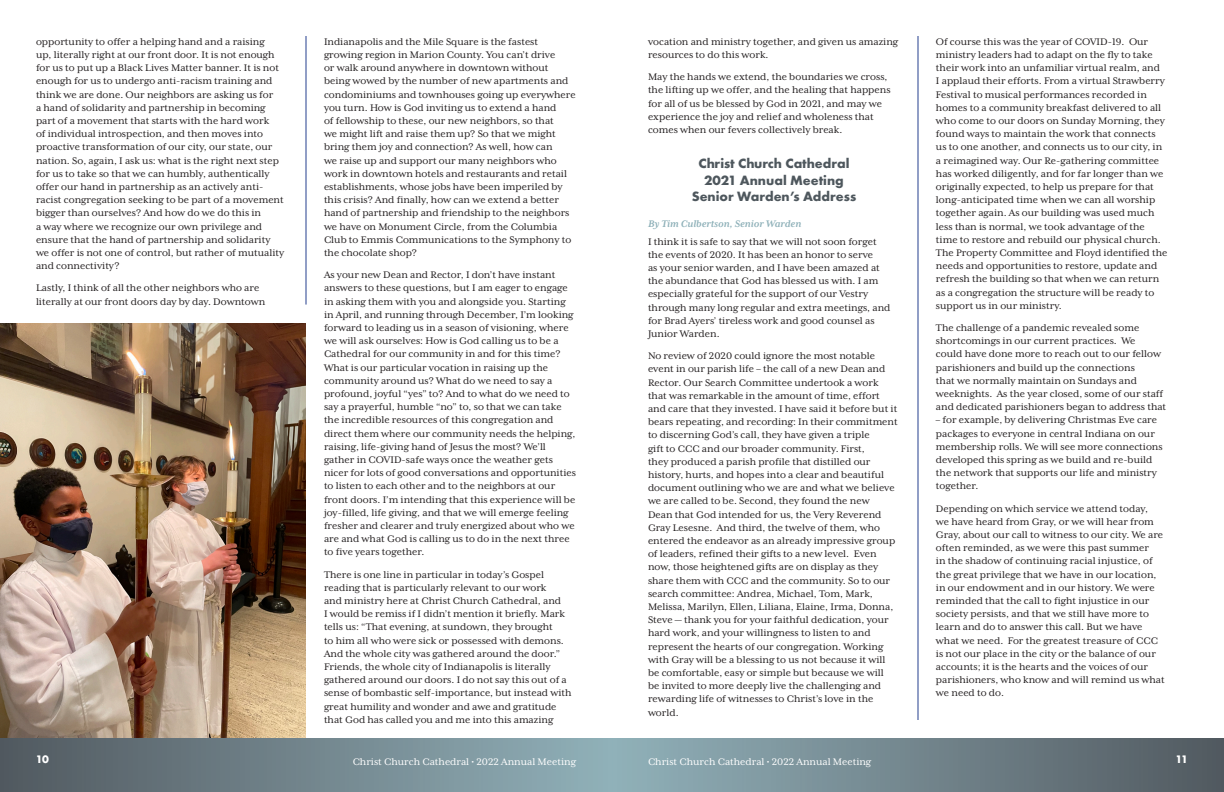
<style>
.page{position:relative;width:1224px;height:792px;background:#fff}
.page>*{position:absolute;margin:0;border:0;box-sizing:border-box;transform-origin:0 0}
.Subhead_1{font:700 14px/16.8px "Futura PT";color:#4e575d;text-align:center}
.Body_text{font:11px/13.2px "Mrs Eaves XL Serif OT";color:#231f20}
.t1{font:11px "Mrs Eaves XL Serif OT";color:#fff}
.Minutes_-_Subhead_2{font:italic 700 11px "Mrs Eaves XL Serif OT";color:#8fb1b9}
.t2{font:700 10px "Futura";color:#fff}
</style>
<div class="page">
<div style="left:612px;top:738px;width:612px;height:54px;background:linear-gradient(to right,#91b1b9,#525a60)"></div>
<div style="left:0;top:738px;width:612px;height:54px;background:linear-gradient(to right,#525960,#91b0b9)"></div>
<hr style="left:306px;top:36px;width:1px;height:269px;background:#253f8e">
<img style="left:0;top:323px;width:306px;height:415px">
<hr style="left:918px;top:36px;width:1px;height:684px;background:#253f8e">
<p class="Body_text" style="left:36px;top:35px;width:250px">opportunity to offer a helping hand and a raising<br>up, literally right at our front door. It is not enough for us to put up a Black Lives Matter banner. It is not enough for us to undergo anti-racism training and think we are done. Our neighbors are asking us for<br>a hand of solidarity and partnership in becoming part of a movement that starts with the hard work<br>of individual introspection, and then moves into proactive transformation of our city, our state, our nation. So, again, I ask us: what is the right next step for us to take so that we can humbly, authentically offer our hand in partnership as an actively anti&shy;racist congregation seeking to be part of a movement bigger than ourselves? And how do we do this in<br>a way where we recognize our own privilege and ensure that the hand of partnership and solidarity we offer is not one of control, but rather of mutuality and connectivity?</p>
<p class="Body_text" style="left:36px;top:282px;width:231px">Lastly, I think of all the other neighbors who are literally at our front doors day by day. Downtown</p>
<p class="Body_text" style="left:324px;top:35px;width:253px">Indianapolis and the Mile Square is the fastest growing region in Marion County. You can’t drive<br>or walk around anywhere in downtown without being wowed by the number of new apartments and condominiums and townhouses going up everywhere you turn. How is God inviting us to extend a hand<br>of fellowship to these, our new neighbors, so that<br>we might lift and raise them up? So that we might bring them joy and connection? As well, how can<br>we raise up and support our many neighbors who work in downtown hotels and restaurants and retail establishments, whose jobs have been imperiled by this crisis? And finally, how can we extend a better hand of partnership and friendship to the neighbors we have on Monument Circle, from the Columbia Club to Emmis Communications to the Symphony to the chocolate shop?</p>
<p class="Body_text" style="left:324px;top:268px;width:254px">As your new Dean and Rector, I don’t have instant answers to these questions, but I am eager to engage in asking them with you and alongside you. Starting in April, and running through December, I’m looking forward to leading us in a season of visioning, where we will ask ourselves: How is God calling us to be a Cathedral for our community in and for this time?<br>What is our particular vocation in raising up the community around us? What do we need to say a profound, joyful “yes” to? And to what do we need to say a prayerful, humble “no” to, so that we can take the incredible resources of this congregation and direct them where our community needs the helping, raising, life-giving hand of Jesus the most? We’ll gather in COVID-safe ways once the weather gets nicer for lots of good conversations and opportunities to listen to each other and to the neighbors at our front doors. I’m intending that this experience will be joy-filled, life giving, and that we will emerge feeling fresher and clearer and truly energized about who we are and what God is calling us to do in the next three to five years together.</p>
<p class="Body_text" style="left:324px;top:568px;width:249px">There is one line in particular in today’s Gospel reading that is particularly relevant to our work<br>and ministry here at Christ Church Cathedral, and<br>I would be remiss if I didn’t mention it briefly. Mark tells us: “That evening, at sundown, they brought<br>to him all who were sick or possessed with demons.<br>And the whole city was gathered around the door.” Friends, the whole city of Indianapolis is literally gathered around our doors. I do not say this out of a sense of bombastic self-importance, but instead with great humility and wonder and awe and gratitude that God has called you and me into this amazing</p>
<p class="Body_text" style="left:648px;top:35px;width:252px">vocation and ministry together, and given us amazing resources to do this work.</p>
<p class="Body_text" style="left:648px;top:70px;width:244px">May the hands we extend, the boundaries we cross, the lifting up we offer, and the healing that happens for all of us be blessed by God in 2021, and may we experience the joy and relief and wholeness that comes when our fevers collectively break.</p>
<p class="Subhead_1" style="left:692px;top:154px;width:166px">Christ Church Cathedral<br>2021 Annual Meeting<br>Senior Warden’s Address</p>
<p class="Minutes_-_Subhead_2" style="left:648px;top:218px;width:155px">By Tim Culbertson, Senior Warden</p>
<p class="Body_text" style="left:648px;top:235px;width:244px">I think it is safe to say that we will not soon forget the events of 2020. It has been an honor to serve<br>as your senior warden, and I have been amazed at the abundance that God has blessed us with. I am especially grateful for the support of our Vestry through many long regular and extra meetings, and for Brad Ayers’ tireless work and good counsel as Junior Warden.</p>
<p class="Body_text" style="left:648px;top:349px;width:251px">No review of 2020 could ignore the most notable event in our parish life – the call of a new Dean and Rector. Our Search Committee undertook a work that was remarkable in the amount of time, effort and care that they invested. I have said it before but it bears repeating, and recording: In their commitment to discerning God’s call, they have given a triple<br>gift to CCC and our broader community. First,<br>they produced a parish profile that distilled our history, hurts, and hopes into a clear and beautiful document outlining who we are and what we believe we are called to be. Second, they found the new<br>Dean that God intended for us, the Very Reverend Gray Lesesne. And third, the twelve of them, who entered the endeavor as an already impressive group of leaders, refined their gifts to a new level. Even now, those heightened gifts are on display as they share them with CCC and the community. So to our search committee: Andrea, Michael, Tom, Mark, Melissa, Marilyn, Ellen, Liliana, Elaine, Irma, Donna, Steve — thank you for your faithful dedication, your hard work, and your willingness to listen to and represent the hearts of our congregation. Working with Gray will be a blessing to us not because it will be comfortable, easy or simple but because we will be invited to more deeply live the challenging and rewarding life of witnesses to Christ’s love in the world.</p>
<p class="Body_text" style="left:936px;top:35px;width:233px">Of course this was the year of COVID-19. Our ministry leaders had to adapt on the fly to take their work into an unfamiliar virtual realm, and<br>I applaud their efforts. From a virtual Strawberry Festival to musical performances recorded in homes to a community breakfast delivered to all who come to our doors on Sunday Morning, they found ways to maintain the work that connects us to one another, and connects us to our city, in a reimagined way. Our Re-gathering committee has worked diligently, and for far longer than we originally expected, to help us prepare for that long-anticipated time when we can all worship together again. As our building was used much less than is normal, we took advantage of the time to restore and rebuild our physical church.<br>The Property Committee and Floyd identified the needs and opportunities to restore, update and refresh the building so that when we can return as a congregation the structure will be ready to support us in our ministry.</p>
<p class="Body_text" style="left:936px;top:321px;width:232px">The challenge of a pandemic revealed some shortcomings in our current practices. We<br>could have done more to reach out to our fellow parishioners and build up the connections<br>that we normally maintain on Sundays and weeknights. As the year closed, some of our staff and dedicated parishioners began to address that</p>
<p class="Body_text" style="left:936px;top:414px;width:228px">– for example, by delivering Christmas Eve care packages to everyone in central Indiana on our membership rolls. We will see more connections developed this spring as we build and re-build the network that supports our life and ministry together.</p>
<p class="Body_text" style="left:936px;top:502px;width:230px">Depending on which service we attend today,<br>we have heard from Gray, or we will hear from Gray, about our call to witness to our city. We are often reminded, as we were this past summer<br>in the shadow of continuing racial injustice, of the great privilege that we have in our location, in our endowment and in our history. We were reminded that the call to fight injustice in our society persists, and that we still have more to learn and do to answer this call. But we have what we need. For the greatest treasure of CCC is not our place in the city or the balance of our accounts; it is the hearts and the voices of our parishioners, who know and will remind us what we need to do.</p>
<p class="t2" style="left:36px;top:752px;width:15px">10</p>
<p class="t1" style="left:353px;top:756px;width:225px">Christ Church Cathedral • 2022 Annual Meeting</p>
<p class="t1" style="left:648px;top:756px;width:225px">Christ Church Cathedral • 2022 Annual Meeting</p>
<p class="t2" style="left:1176px;top:752px;width:14px">11</p>
</div>
